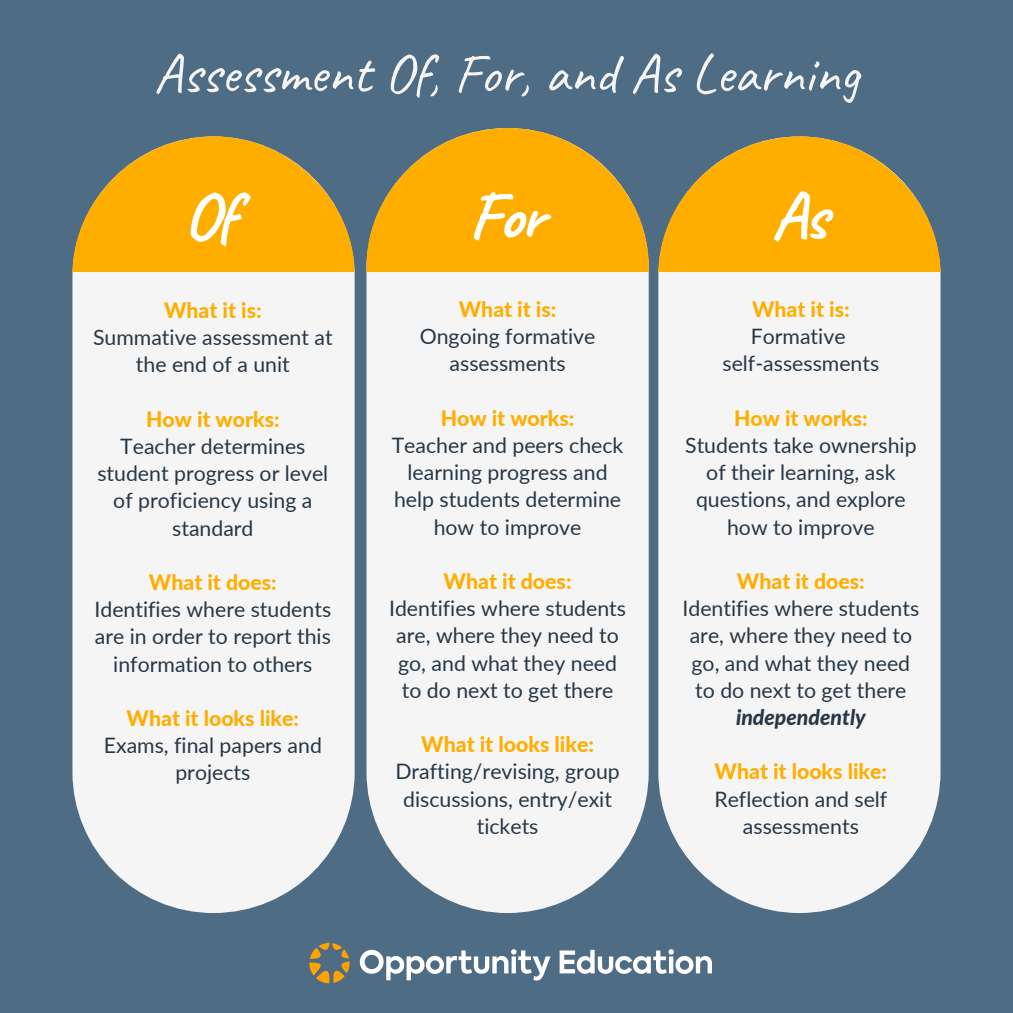
<style>
.page{position:relative;width:1013px;height:1013px;background:#fff}
.page>*{position:absolute;margin:0;border:0;box-sizing:border-box;transform-origin:0 0}
.t1{font:700 67.75px "Caveat";letter-spacing:-.03em;color:#fff}
.t2{font:56.25px "Caveat";color:#f5f5f5}
.t3{font:21.25px/27.2px "Lato";color:#263746;text-align:center}
.t4{font:800 21.25px "Lato";color:#ffae00}
.s1{font-weight:800;font-style:italic}
</style>
<div class="page">
<div style="left:0;top:0;width:1012px;height:1012px;background:#4e6c84"></div>
<div style="left:72px;top:136px;width:282px;height:777px;background:#f5f5f5;border-radius:141px"></div>
<div style="left:366px;top:128px;width:282px;height:784px;background:#f5f5f5;border-radius:141px"></div>
<div style="left:658px;top:136px;width:282px;height:777px;background:#f5f5f5;border-radius:141px"></div>
<svg style="left:72px;top:136px;width:282px;height:136px"></svg>
<svg style="left:366px;top:128px;width:282px;height:144px"></svg>
<svg style="left:658px;top:136px;width:282px;height:136px"></svg>
<svg style="left:309px;top:943px;width:40px;height:40px"></svg>
<svg style="left:360px;top:949px;width:190px;height:31px"></svg>
<svg style="left:559px;top:949px;width:153px;height:25px"></svg>
<p class="t2" style="left:154px;top:38px;width:707px">Assessment Of, For, and As Learning</p>
<p class="t1" style="left:184px;top:173px;width:54px">Of</p>
<p class="t1" style="left:468px;top:173px;width:78px">For</p>
<p class="t1" style="left:771px;top:173px;width:58px">As</p>
<p class="t4" style="left:164px;top:297px;width:99px">What it is:</p>
<p class="t3" style="left:93px;top:323px;width:241px">Summative assessment at the end of a unit</p>
<p class="t4" style="left:146px;top:406px;width:135px">How it works:</p>
<p class="t3" style="left:97px;top:432px;width:232px">Teacher determines student progress or level of proficiency using a standard</p>
<p class="t4" style="left:149px;top:569px;width:129px">What it does:</p>
<p class="t3" style="left:94px;top:595px;width:238px">Identifies where students are in order to report this information to others</p>
<p class="t4" style="left:127px;top:705px;width:174px">What it looks like:</p>
<p class="t3" style="left:104px;top:731px;width:219px">Exams, final papers and projects</p>
<p class="t4" style="left:459px;top:296px;width:99px">What it is:</p>
<p class="t3" style="left:419px;top:322px;width:177px">Ongoing formative assessments</p>
<p class="t4" style="left:441px;top:405px;width:135px">How it works:</p>
<p class="t3" style="left:392px;top:431px;width:233px">Teacher and peers check learning progress and help students determine how to improve</p>
<p class="t4" style="left:443px;top:568px;width:129px">What it does:</p>
<p class="t3" style="left:389px;top:594px;width:238px">Identifies where students are, where they need to go, and what they need to do next to get there</p>
<p class="t4" style="left:421px;top:731px;width:174px">What it looks like:</p>
<p class="t3" style="left:395px;top:757px;width:226px">Drafting/revising, group discussions, entry/exit tickets</p>
<p class="t4" style="left:752px;top:296px;width:99px">What it is:</p>
<p class="t3" style="left:750px;top:322px;width:96px">Formative</p>
<p class="t3" style="left:722px;top:349px;width:158px">self-assessments</p>
<p class="t4" style="left:734px;top:405px;width:135px">How it works:</p>
<p class="t3" style="left:685px;top:431px;width:233px">Students take ownership of their learning, ask questions, and explore how to improve</p>
<p class="t4" style="left:737px;top:568px;width:129px">What it does:</p>
<p class="t3" style="left:682px;top:594px;width:238px">Identifies where students are, where they need to go, and what they need to do next to get there <span class="s1">independently</span></p>
<p class="t4" style="left:714px;top:758px;width:174px">What it looks like:</p>
<p class="t3" style="left:714px;top:784px;width:174px">Reflection and self assessments</p>
</div>
